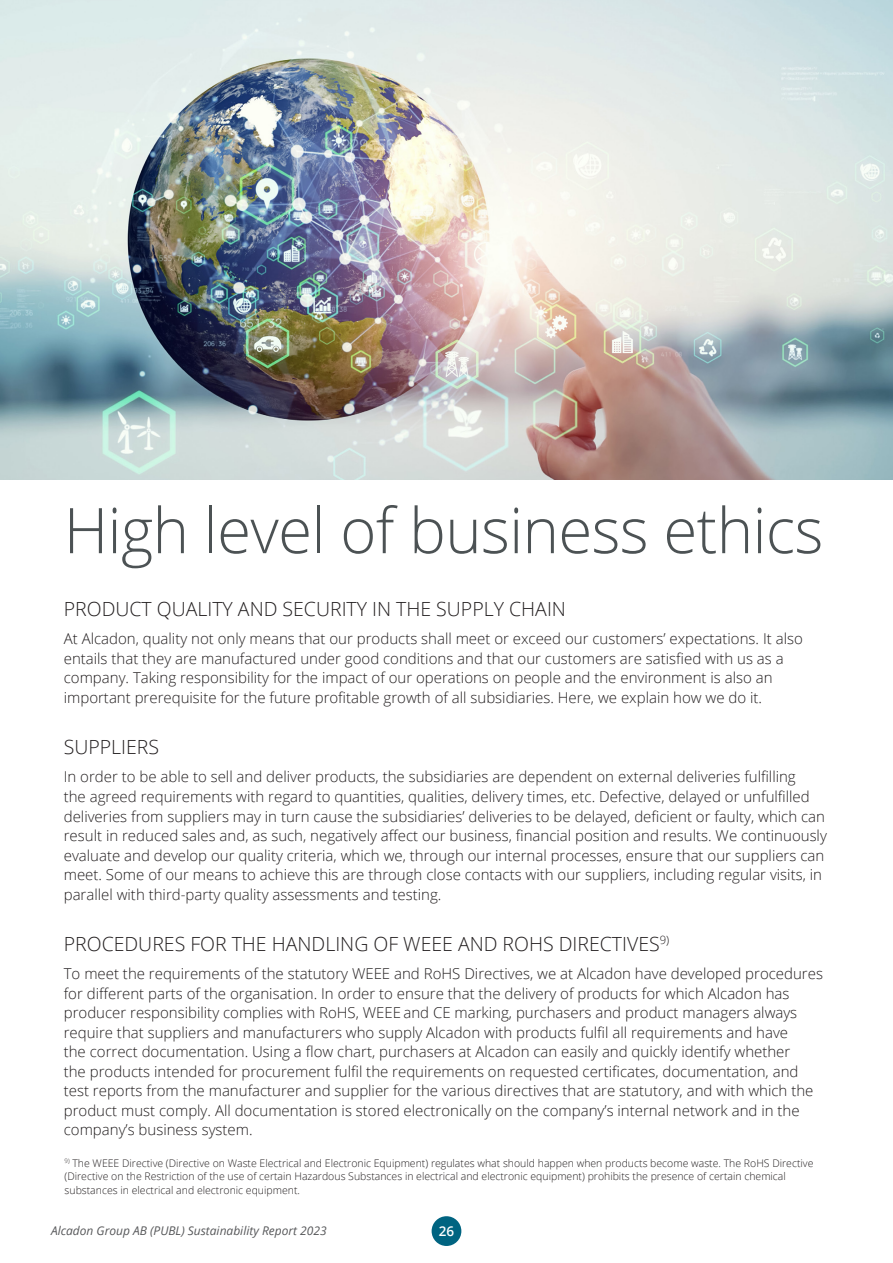
<style>
.page{position:relative;width:893px;height:1263px;background:#fff}
.page>*{position:absolute;margin:0;border:0;box-sizing:border-box;transform-origin:0 0}
.Huvurubrik_svart{font:300 63px "Open Sans";letter-spacing:-.01em;color:#4c5254}
.Rubrik_3{font:300 19.5px "Open Sans";color:#231f20}
.Normal_brödtext{font:300 15px/19.5px "Open Sans";color:#231f20}
.t1{font:600 13.5px "Open Sans";color:#fff}
.t2{font:italic 12px "Open Sans";color:#57585a}
.Normal_brödtext-2{font:300 10.5px/13.5px "Open Sans";color:#231f20}
</style>
<div class="page">
<div style="left:432px;top:1216px;width:29px;height:30px;background:#006481;border-radius:50%"></div>
<img style="left:0;top:0;width:893px;height:479px">
<p class="Huvurubrik_svart" style="left:64px;top:487px;width:761px">High level of business ethics</p>
<p class="Rubrik_3" style="left:64px;top:595px;width:504px">PRODUCT QUALITY AND SECURITY IN THE SUPPLY CHAIN</p>
<p class="Normal_brödtext" style="left:64px;top:629px;width:741px">At Alcadon, quality not only means that our products shall meet or exceed our customers’ expectations. It also entails that they are manufactured under good conditions and that our customers are satisfied with us as a company. Taking responsibility for the impact of our operations on people and the environment is also an important prerequisite for the future profitable growth of all subsidiaries. Here, we explain how we do it.</p>
<p class="Rubrik_3" style="left:64px;top:733px;width:97px">SUPPLIERS</p>
<p class="Normal_brödtext" style="left:64px;top:767px;width:765px">In order to be able to sell and deliver products, the subsidiaries are dependent on external deliveries fulfilling<br>the agreed requirements with regard to quantities, qualities, delivery times, etc. Defective, delayed or unfulfilled deliveries from suppliers may in turn cause the subsidiaries’ deliveries to be delayed, deficient or faulty, which can result in reduced sales and, as such, negatively affect our business, financial position and results. We continuously evaluate and develop our quality criteria, which we, through our internal processes, ensure that our suppliers can meet. Some of our means to achieve this are through close contacts with our suppliers, including regular visits, in parallel with third-party quality assessments and testing.</p>
<p class="Rubrik_3" style="left:64px;top:930px;width:607px">PROCEDURES FOR THE HANDLING OF WEEE AND ROHS DIRECTIVES<sup>9)</sup></p>
<p class="Normal_brödtext" style="left:64px;top:963px;width:761px">To meet the requirements of the statutory WEEE and RoHS Directives, we at Alcadon have developed procedures for different parts of the organisation. In order to ensure that the delivery of products for which Alcadon has producer responsibility complies with RoHS, WEEE and CE marking, purchasers and product managers always require that suppliers and manufacturers who supply Alcadon with products fulfil all requirements and have<br>the correct documentation. Using a flow chart, purchasers at Alcadon can easily and quickly identify whether<br>the products intended for procurement fulfil the requirements on requested certificates, documentation, and test reports from the manufacturer and supplier for the various directives that are statutory, and with which the product must comply. All documentation is stored electronically on the company’s internal network and in the company’s business system.</p>
<p class="Normal_brödtext-2" style="left:65px;top:1156px;width:750px"><sup>9)</sup> The WEEE Directive (Directive on Waste Electrical and Electronic Equipment) regulates what should happen when products become waste. The RoHS Directive (Directive on the Restriction of the use of certain Hazardous Substances in electrical and electronic equipment) prohibits the presence of certain chemical substances in electrical and electronic equipment.</p>
<p class="t2" style="left:51px;top:1223px;width:277px">Alcadon Group AB (PUBL) Sustainability Report 2023</p>
<p class="t1" style="left:439px;top:1222px;width:17px">26</p>
</div>
